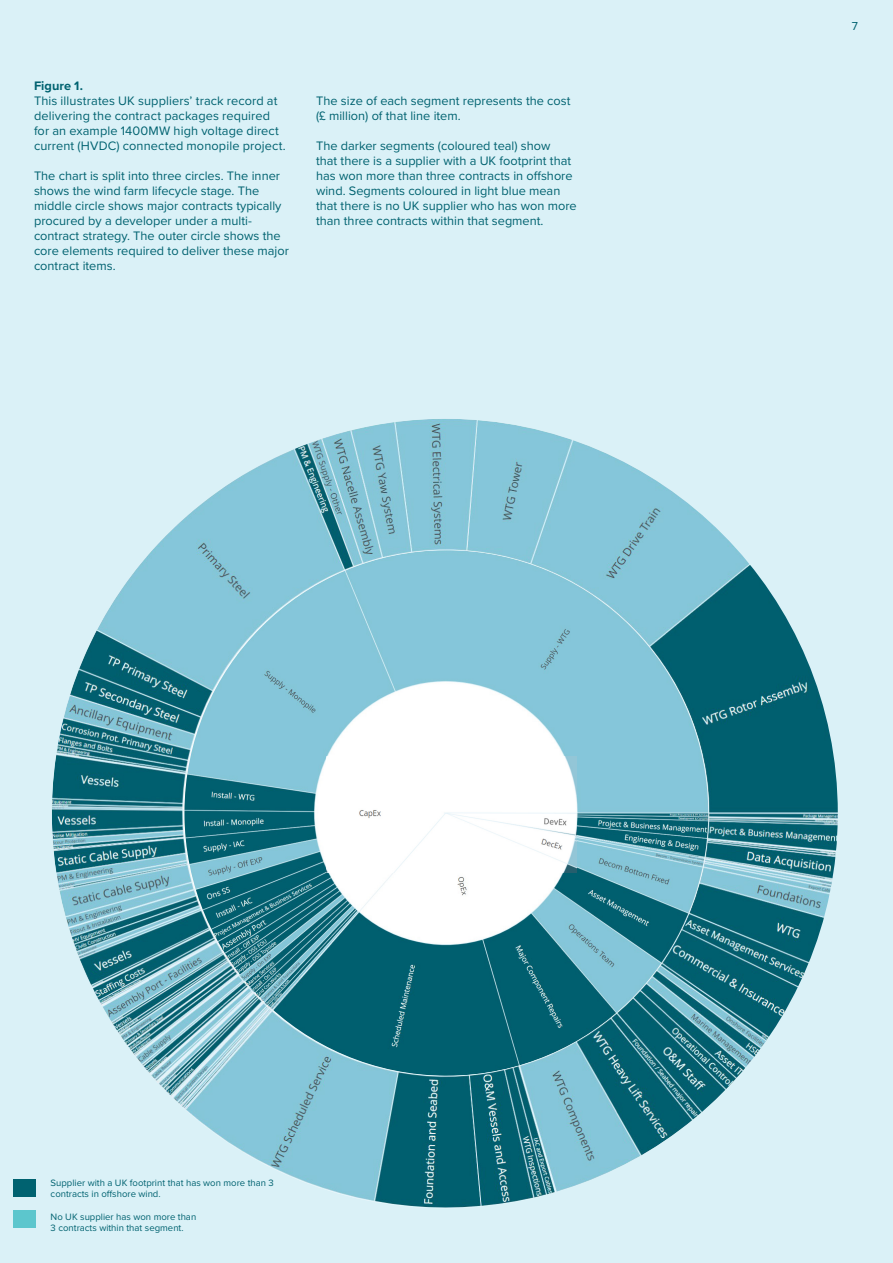
<style>
.page{position:relative;width:893px;height:1263px;background:#daf1f7}
.page>*{position:absolute;margin:0;border:0;box-sizing:border-box;transform-origin:0 0}
._8_5_10_Text_Black_No_Space{font:12.75px/15px "Proxima Nova";color:#006270}
._8_5_10_Text_Black_Indent{font:12.75px/15px "Proxima Nova";color:#006270}
._8_5_10_Text_Black_No_Space-2{font:700 12.75px "Proxima Nova";letter-spacing:.005em;color:#006270}
.t1{font:12px "Proxima Nova";color:#006270}
._6_375_7_5_Small_Text_Black{font:9.6px/11.2px "Proxima Nova";color:#006270}
</style>
<div class="page">
<div style="left:13px;top:1179px;width:23px;height:18px;background:#006270"></div>
<div style="left:13px;top:1210px;width:23px;height:17px;background:#5cc6cd"></div>
<img style="left:52px;top:419px;width:786px;height:789px">
<img style="left:184px;top:550px;width:525px;height:526px">
<div style="left:326px;top:757px;width:251px;height:115px;background:#fff"></div>
<p class="_8_5_10_Text_Black_No_Space-2" style="left:34px;top:76px;width:51px">Figure 1.</p>
<p class="_8_5_10_Text_Black_No_Space" style="left:34px;top:93px;width:253px">This illustrates UK suppliers’ track record at delivering the contract packages required for an example 1400MW high voltage direct current (HVDC) connected monopile project.</p>
<p class="_8_5_10_Text_Black_No_Space" style="left:34px;top:168px;width:256px">The chart is split into three circles. The inner shows the wind farm lifecycle stage. The middle circle shows major contracts typically procured by a developer under a multi&shy;contract strategy. The outer circle shows the core elements required to deliver these major contract items.</p>
<p class="_8_5_10_Text_Black_Indent" style="left:316px;top:93px;width:256px">The size of each segment represents the cost (£ million) of that line item.</p>
<p class="_8_5_10_Text_Black_Indent" style="left:316px;top:138px;width:262px">The darker segments (coloured teal) show<br>that there is a supplier with a UK footprint that has won more than three contracts in offshore wind. Segments coloured in light blue mean that there is no UK supplier who has won more than three contracts within that segment.</p>
<p class="t1" style="left:852px;top:17px;width:8px">7</p>
<p class="_6_375_7_5_Small_Text_Black" style="left:51px;top:1176px;width:225px">Supplier with a UK footprint that has won more than 3 contracts in offshore wind.</p>
<p class="_6_375_7_5_Small_Text_Black" style="left:51px;top:1210px;width:147px">No UK supplier has won more than<br>3 contracts within that segment.</p>
</div>
